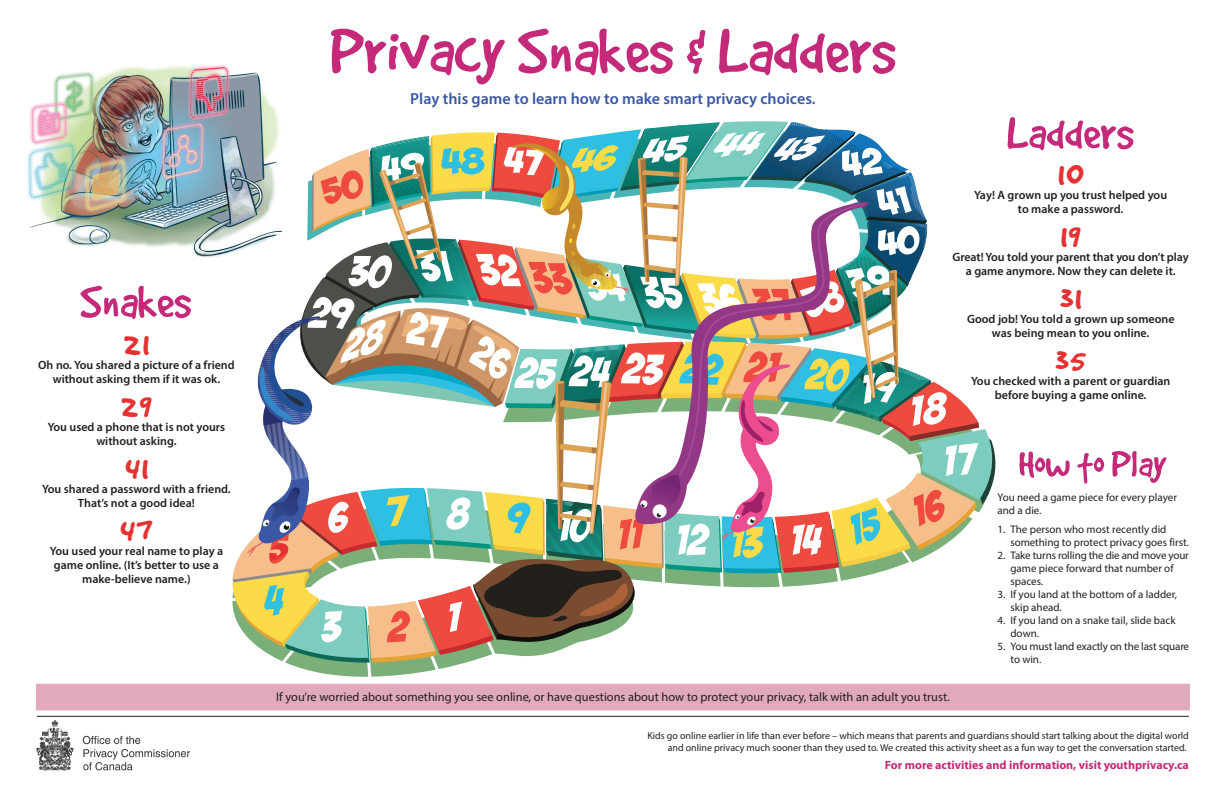
<style>
.page{position:relative;width:1224px;height:792px;background:#fff}
.page>*{position:absolute;margin:0;border:0;box-sizing:border-box;transform-origin:0 0}
.t1{font:40px "Good Dog Plain";letter-spacing:.04em;color:#e53132}
.t2{font:600 16px "Myriad Pro";color:#3b57a6}
.t3{font:12.4px "Myriad Pro";color:#231f20}
.t4{font:600 12px/14px "Myriad Pro";color:#231f20;text-align:center}
.t5{font:700 12px "Myriad Pro";color:#c42a79}
.t6{font:11px/13px "Myriad Pro";color:#231f20}
.t7{font:10px/12px "Myriad Pro";color:#231f20;text-align:right}
</style>
<div class="page">
<hr style="left:37px;top:716px;width:1152px;height:1px;background:#231f20">
<div style="left:36px;top:684px;width:1154px;height:26px;background:#e1a9bd"></div>
<svg style="left:331px;top:29px;width:174px;height:55px"></svg>
<svg style="left:518px;top:29px;width:155px;height:46px"></svg>
<svg style="left:687px;top:30px;width:18px;height:44px"></svg>
<svg style="left:719px;top:29px;width:176px;height:46px"></svg>
<svg style="left:80px;top:286px;width:111px;height:33px"></svg>
<svg style="left:1008px;top:117px;width:126px;height:33px"></svg>
<img style="left:37px;top:721px;width:153px;height:50px">
<svg style="left:1019px;top:452px;width:51px;height:26px"></svg>
<svg style="left:1077px;top:453px;width:27px;height:31px"></svg>
<svg style="left:1112px;top:451px;width:55px;height:32px"></svg>
<img style="left:27px;top:65px;width:252px;height:192px">
<svg style="left:232px;top:121px;width:764px;height:556px"></svg>
<h1 class="t1" style="left:124px;top:323px;width:26px">21</h1>
<p class="t4" style="left:38px;top:357px;width:198px">Oh no. You shared a picture of a friend without asking them if it was ok.</p>
<h1 class="t1" style="left:121px;top:385px;width:32px">29</h1>
<p class="t4" style="left:48px;top:419px;width:179px">You used a phone that is not yours without asking.</p>
<h1 class="t1" style="left:125px;top:447px;width:24px">41</h1>
<p class="t4" style="left:42px;top:481px;width:190px">You shared a password with a friend.<br>That’s not a good idea!</p>
<h1 class="t1" style="left:120px;top:509px;width:34px">47</h1>
<p class="t4" style="left:50px;top:543px;width:175px">You used your real name to play a game online. (It’s better to use a make-believe name.)</p>
<h2 class="t2" style="left:410px;top:89px;width:407px">Play this game to learn how to make smart privacy choices.</h2>
<h1 class="t1" style="left:1058px;top:153px;width:27px">10</h1>
<p class="t4" style="left:974px;top:188px;width:195px">Yay! A grown up you trust helped you to make a password.</p>
<h1 class="t1" style="left:1060px;top:215px;width:22px">19</h1>
<p class="t4" style="left:952px;top:250px;width:238px">Great! You told your parent that you don’t play a game anymore. Now they can delete it.</p>
<h1 class="t1" style="left:1060px;top:277px;width:23px">31</h1>
<p class="t4" style="left:967px;top:312px;width:209px">Good job! You told a grown up someone was being mean to you online.</p>
<h1 class="t1" style="left:1055px;top:339px;width:32px">35</h1>
<p class="t4" style="left:971px;top:374px;width:201px">You checked with a parent or guardian before buying a game online.</p>
<p class="t6" style="left:998px;top:490px;width:181px">You need a game piece for every player and a die.</p>
<p class="t6" style="left:1010px;top:522px;width:180px;text-indent:-13px">1. The person who most recently did something to protect privacy goes first.</p>
<p class="t6" style="left:1010px;top:548px;width:180px;text-indent:-13px">2. Take turns rolling the die and move your game piece forward that number of spaces.</p>
<p class="t6" style="left:1010px;top:587px;width:168px;text-indent:-13px">3. If you land at the bottom of a ladder, skip ahead.</p>
<p class="t6" style="left:1010px;top:613px;width:167px;text-indent:-13px">4. If you land on a snake tail, slide back down.</p>
<p class="t6" style="left:1010px;top:639px;width:180px;text-indent:-13px">5. You must land exactly on the last square to win.</p>
<p class="t3" style="left:276px;top:689px;width:675px">If you’re worried about something you see online, or have questions about how to protect your privacy, talk with an adult you trust.</p>
<p class="t7" style="left:647px;top:730px;width:543px">Kids go online earlier in life than ever before – which means that parents and guardians should start talking about the digital world and online privacy much sooner than they used to. We created this activity sheet as a fun way to get the conversation started.</p>
<p class="t5" style="left:885px;top:757px;width:306px">For more activities and information, visit youthprivacy.ca</p>
</div>
